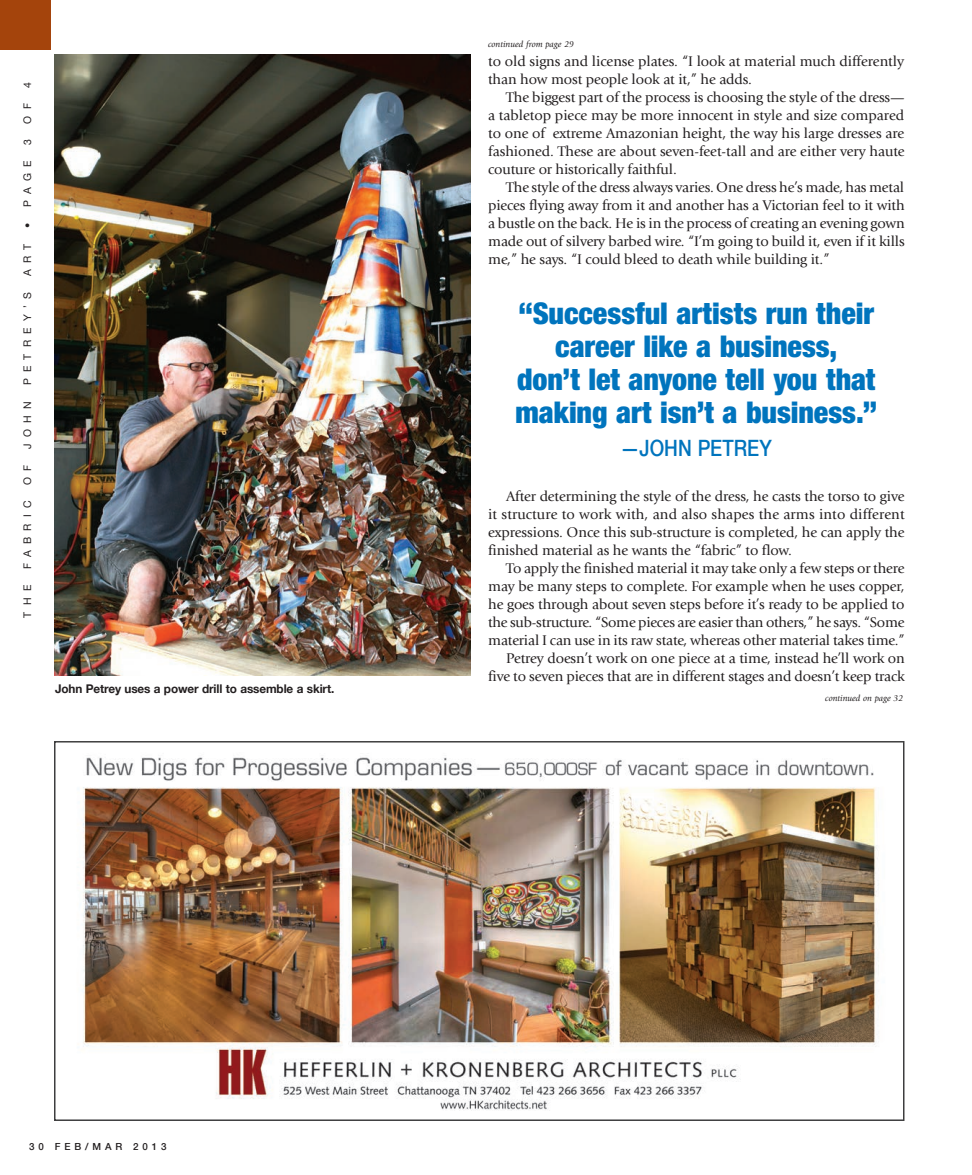
<style>
.page{position:relative;width:972px;height:1175px;background:#fff}
.page>*{position:absolute;margin:0;border:0;box-sizing:border-box;transform-origin:0 0}
.Pull_Quote{font:900 condensed 30px/33px "Helvetica Neue";letter-spacing:-.005em;color:#0074bd;text-align:center}
.Pull_Qoute_Name{font:500 22.5px "Helvetica Neue";color:#0074bd;scale:.85 1}
.Body{font:14.7px/18px "Giovanni";letter-spacing:-.01em;color:#231f20;text-align:justify}
.captions{font:700 12px "Helvetica Neue";letter-spacing:-.01em;color:#231f20}
.Side_Band_Title{font:10.5px "Helvetica Neue";letter-spacing:.6em;color:#231f20}
.t1{font:500 9.75px "Helvetica Neue";letter-spacing:.4em;color:#231f20}
.continued{font:italic 9px "Giovanni";color:#231f20}
</style>
<div class="page">
<img style="left:54px;top:54px;width:416px;height:621px">
<div style="left:0;top:0;width:50px;height:50px;background:#a4440c"></div>
<img style="left:83px;top:757px;width:796px;height:354px">
<div style="left:54px;top:741px;width:850px;height:379px;border:2px solid #3e3e3f"></div>
<p class="Side_Band_Title" style="left:21px;top:87px;width:7px;rotate:-90deg">4</p>
<p class="Side_Band_Title" style="left:21px;top:124px;width:22px;rotate:-90deg">O F</p>
<p class="Side_Band_Title" style="left:21px;top:145px;width:7px;rotate:-90deg">3</p>
<p class="Side_Band_Title" style="left:21px;top:228px;width:69px;rotate:-90deg">• PAGE</p>
<p class="Side_Band_Title" style="left:21px;top:276px;width:34px;rotate:-90deg">ART</p>
<p class="Side_Band_Title" style="left:21px;top:385px;width:95px;rotate:-90deg">PETREY’S</p>
<p class="Side_Band_Title" style="left:21px;top:449px;width:49px;rotate:-90deg">JOHN</p>
<p class="Side_Band_Title" style="left:21px;top:485px;width:22px;rotate:-90deg">O F</p>
<p class="Side_Band_Title" style="left:21px;top:569px;width:70px;rotate:-90deg">FABRIC</p>
<p class="Side_Band_Title" style="left:21px;top:617px;width:34px;rotate:-90deg">THE</p>
<p class="captions" style="left:55px;top:681px;width:281px">John Petrey uses a power drill to assemble a skirt.</p>
<p class="continued" style="left:488px;top:39px;width:87px">continued from page 29</p>
<p class="Body" style="left:488px;top:52px;width:418px">to old signs and license plates. “I look at material much differently than how most people look at it,” he adds.</p>
<p class="Body" style="left:488px;top:88px;width:418px;text-indent:18px">The biggest part of the process is choosing the style of the dress— a tabletop piece may be more innocent in style and size compared to one of extreme Amazonian height, the way his large dresses are fashioned. These are about seven-feet-tall and are either very haute couture or historically faithful.</p>
<p class="Body" style="left:488px;top:178px;width:418px;text-indent:18px">The style of the dress always varies. One dress he’s made, has metal pieces flying away from it and another has a Victorian feel to it with a bustle on the back. He is in the process of creating an evening gown made out of silvery barbed wire. “I’m going to build it, even if it kills me,” he says. “I could bleed to death while building it.”</p>
<p class="Pull_Quote" style="left:519px;top:296px;width:357px">“Successful artists run their career like a business,</p>
<p class="Pull_Quote" style="left:516px;top:362px;width:363px;text-align:left">don’t let anyone tell you that making art isn’t a business.”</p>
<p class="Pull_Qoute_Name" style="left:621px;top:434px;width:180px">—JOHN PETREY</p>
<p class="Body" style="left:488px;top:487px;width:418px;text-indent:18px">After determining the style of the dress, he casts the torso to give it structure to work with, and also shapes the arms into different expressions. Once this sub-structure is completed, he can apply the finished material as he wants the “fabric” to flow.</p>
<p class="Body" style="left:488px;top:559px;width:418px;text-indent:18px">To apply the finished material it may take only a few steps or there may be many steps to complete. For example when he uses copper, he goes through about seven steps before it’s ready to be applied to the sub-structure. “Some pieces are easier than others,” he says. “Some material I can use in its raw state, whereas other material takes time.”</p>
<p class="Body" style="left:488px;top:649px;width:418px;text-align:right">Petrey doesn’t work on one piece at a time, instead he’ll work on five to seven pieces that are in different stages and doesn’t keep track</p>
<p class="continued" style="left:825px;top:692px;width:80px">continued on page 32</p>
<p class="t1" style="left:29px;top:1140px;width:139px">30 FEB/MAR 2013</p>
</div>
